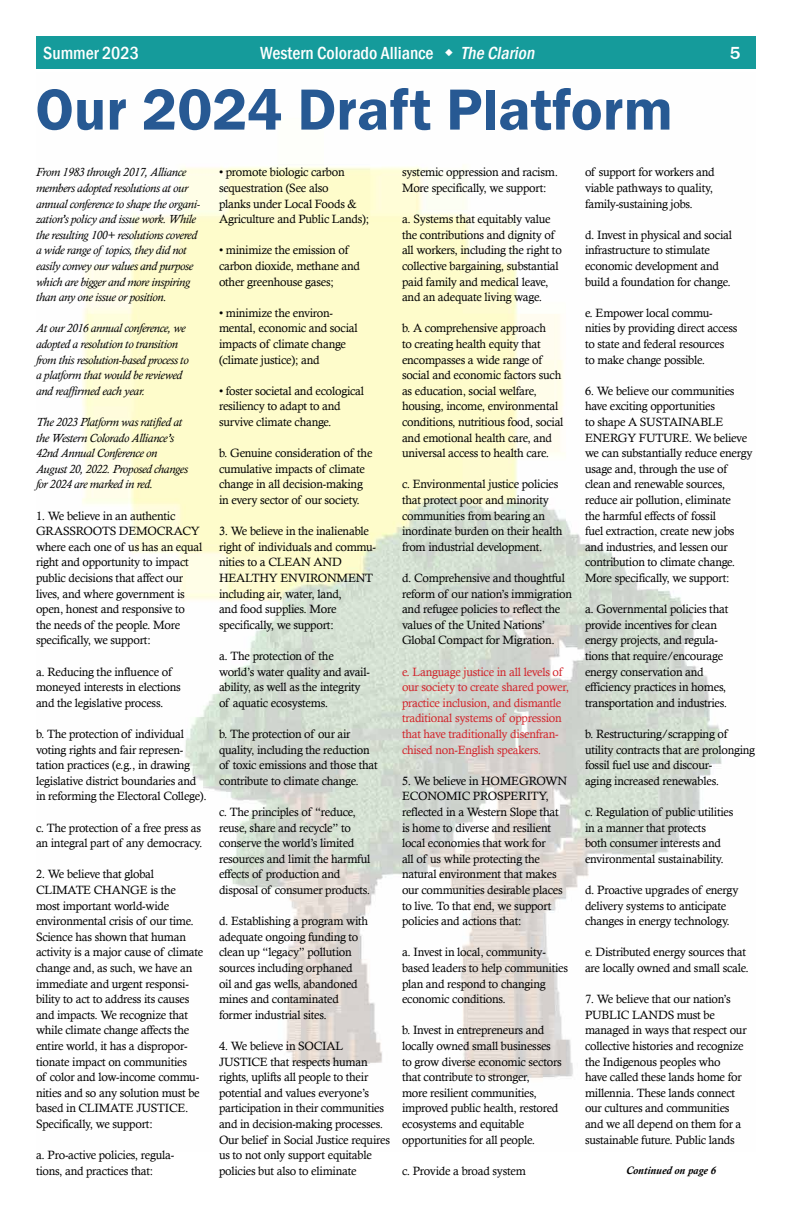
<style>
.page{position:relative;width:792px;height:1224px;background:#fff}
.page>*{position:absolute;margin:0;border:0;box-sizing:border-box;transform-origin:0 0}
.t1{font:600 60px "Franklin Gothic";color:#275993}
.t2{font:500 condensed 18px "Franklin Gothic";color:#fff}
.t3{font:italic 500 condensed 18px "Franklin Gothic";color:#fff}
.t4{font:500 18px "Franklin Gothic";color:#fff}
.t5{font:12px/15.6px "Calisto";letter-spacing:-.02em;color:#000}
.t6{font:italic 12px/15.6px "Calisto";letter-spacing:-.02em;color:#000}
.t7{font:12px/15.6px "Calisto";letter-spacing:-.02em;color:#d2232a}
.t8{font:italic 700 11px "Calisto";color:#000}
</style>
<div class="page">
<div style="left:36px;top:36px;width:720px;height:32px;background:#159b9b"></div>
<img style="left:82px;top:165px;width:640px;height:915px">
<h2 class="t2" style="left:43px;top:41px;width:97px">Summer 2023</h2>
<h2 class="t2" style="left:260px;top:41px;width:175px">Western Colorado Alliance</h2>
<h2 class="t3" style="left:461px;top:41px;width:79px">The Clarion</h2>
<h2 class="t4" style="left:730px;top:42px;width:12px">5</h2>
<h1 class="t1" style="left:35px;top:73px;width:639px">Our 2024 Draft Platform</h1>
<p class="t6" style="left:36px;top:165px;width:165px">From 1983 through 2017, Alliance members adopted resolutions at our annual conference to shape the organi&shy;zation’s policy and issue work. While the resulting 100+ resolutions covered a wide range of topics, they did not easily convey our values and purpose which are bigger and more inspiring than any one issue or position.</p>
<p class="t6" style="left:36px;top:321px;width:154px">At our 2016 annual conference, we adopted a resolution to transition from this resolution-based process to a platform that would be reviewed and reaffirmed each year.</p>
<p class="t6" style="left:36px;top:414px;width:153px">The 2023 Platform was ratified at the Western Colorado Alliance’s<br>42nd Annual Conference on<br>August 20, 2022. Proposed changes for 2024 are marked in red.</p>
<p class="t5" style="left:36px;top:508px;width:168px">1. We believe in an authentic<br>GRASSROOTS DEMOCRACY where each one of us has an equal right and opportunity to impact public decisions that affect our lives, and where government is open, honest and responsive to the needs of the people. More specifically, we support:</p>
<p class="t5" style="left:36px;top:664px;width:146px">a. Reducing the influence of moneyed interests in elections and the legislative process.</p>
<p class="t5" style="left:36px;top:726px;width:173px">b. The protection of individual voting rights and fair represen&shy;tation practices (e.g., in drawing legislative district boundaries and in reforming the Electoral College).</p>
<p class="t5" style="left:36px;top:820px;width:168px">c. The protection of a free press as an integral part of any democracy.</p>
<p class="t5" style="left:36px;top:866px;width:169px">2. We believe that global<br>CLIMATE CHANGE is the<br>most important world-wide environmental crisis of our time.<br>Science has shown that human activity is a major cause of climate change and, as such, we have an immediate and urgent responsi&shy;bility to act to address its causes and impacts. We recognize that while climate change affects the entire world, it has a dispropor&shy;tionate impact on communities<br>of color and low-income commu&shy;nities and so any solution must be based in CLIMATE JUSTICE.<br>Specifically, we support:</p>
<p class="t5" style="left:36px;top:1147px;width:140px">a. Pro-active policies, regula&shy;tions, and practices that:</p>
<p class="t5" style="left:219px;top:164px;width:152px">• promote biologic carbon sequestration (See also<br>planks under Local Foods &amp;<br>Agriculture and Public Lands);</p>
<p class="t5" style="left:219px;top:242px;width:143px">• minimize the emission of carbon dioxide, methane and other greenhouse gases;</p>
<p class="t5" style="left:219px;top:305px;width:140px">• minimize the environ&shy;mental, economic and social impacts of climate change (climate justice); and</p>
<p class="t5" style="left:219px;top:383px;width:147px">• foster societal and ecological resiliency to adapt to and survive climate change.</p>
<p class="t5" style="left:219px;top:445px;width:155px">b. Genuine consideration of the cumulative impacts of climate change in all decision-making in every sector of our society.</p>
<p class="t5" style="left:219px;top:523px;width:159px">3. We believe in the inalienable right of individuals and commu&shy;nities to a CLEAN AND<br>HEALTHY ENVIRONMENT including air, water, land,<br>and food supplies. More specifically, we support:</p>
<p class="t5" style="left:219px;top:648px;width:152px">a. The protection of the world’s water quality and avail&shy;ability, as well as the integrity of aquatic ecosystems.</p>
<p class="t5" style="left:219px;top:726px;width:160px">b. The protection of our air quality, including the reduction of toxic emissions and those that contribute to climate change.</p>
<p class="t5" style="left:219px;top:804px;width:153px">c. The principles of “reduce, reuse, share and recycle” to conserve the world’s limited resources and limit the harmful effects of production and disposal of consumer products.</p>
<p class="t5" style="left:219px;top:913px;width:151px">d. Establishing a program with adequate ongoing funding to clean up “legacy” pollution sources including orphaned oil and gas wells, abandoned mines and contaminated former industrial sites.</p>
<p class="t5" style="left:219px;top:1038px;width:173px">4. We believe in SOCIAL<br>JUSTICE that respects human rights, uplifts all people to their potential and values everyone’s participation in their communities and in decision-making processes.<br>Our belief in Social Justice requires us to not only support equitable policies but also to eliminate</p>
<p class="t5" style="left:402px;top:164px;width:158px">systemic oppression and racism.<br>More specifically, we support:</p>
<p class="t5" style="left:402px;top:211px;width:161px">a. Systems that equitably value the contributions and dignity of all workers, including the right to collective bargaining, substantial paid family and medical leave, and an adequate living wage.</p>
<p class="t5" style="left:402px;top:320px;width:163px">b. A comprehensive approach<br>to creating health equity that encompasses a wide range of social and economic factors such as education, social welfare, housing, income, environmental conditions, nutritious food, social and emotional health care, and universal access to health care.</p>
<p class="t5" style="left:402px;top:476px;width:162px">c. Environmental justice policies that protect poor and minority communities from bearing an inordinate burden on their health from industrial development.</p>
<p class="t5" style="left:402px;top:570px;width:172px">d. Comprehensive and thoughtful reform of our nation’s immigration and refugee policies to reflect the values of the United Nations’<br>Global Compact for Migration.</p>
<p class="t7" style="left:402px;top:664px;width:169px">e. Language justice in all levels of our society to create shared power, practice inclusion, and dismantle traditional systems of oppression that have traditionally disenfran&shy;chised non-English speakers.</p>
<p class="t5" style="left:402px;top:773px;width:167px">5. We believe in HOMEGROWN<br>ECONOMIC PROSPERITY, reflected in a Western Slope that is home to diverse and resilient local economies that work for<br>all of us while protecting the natural environment that makes our communities desirable places to live. To that end, we support policies and actions that:</p>
<p class="t5" style="left:402px;top:944px;width:168px">a. Invest in local, community&shy;based leaders to help communities plan and respond to changing economic conditions.</p>
<p class="t5" style="left:402px;top:1022px;width:161px">b. Invest in entrepreneurs and locally owned small businesses to grow diverse economic sectors that contribute to stronger,<br>more resilient communities, improved public health, restored ecosystems and equitable opportunities for all people.</p>
<p class="t5" style="left:402px;top:1163px;width:125px">c. Provide a broad system</p>
<p class="t5" style="left:585px;top:164px;width:131px">of support for workers and viable pathways to quality, family-sustaining jobs.</p>
<p class="t5" style="left:585px;top:227px;width:149px">d. Invest in physical and social infrastructure to stimulate economic development and build a foundation for change.</p>
<p class="t5" style="left:585px;top:305px;width:154px">e. Empower local commu&shy;nities by providing direct access to state and federal resources<br>to make change possible.</p>
<p class="t5" style="left:585px;top:383px;width:169px">6. We believe our communities have exciting opportunities<br>to shape A SUSTAINABLE<br>ENERGY FUTURE. We believe we can substantially reduce energy usage and, through the use of clean and renewable sources, reduce air pollution, eliminate<br>the harmful effects of fossil<br>fuel extraction, create new jobs and industries, and lessen our contribution to climate change.<br>More specifically, we support:</p>
<p class="t5" style="left:585px;top:601px;width:145px">a. Governmental policies that provide incentives for clean energy projects, and regula&shy;tions that require/encourage energy conservation and efficiency practices in homes, transportation and industries.</p>
<p class="t5" style="left:585px;top:726px;width:172px">b. Restructuring/scrapping of utility contracts that are prolonging fossil fuel use and discour-<br>aging increased renewables.</p>
<p class="t5" style="left:585px;top:804px;width:150px">c. Regulation of public utilities in a manner that protects<br>both consumer interests and environmental sustainability.</p>
<p class="t5" style="left:585px;top:882px;width:155px">d. Proactive upgrades of energy delivery systems to anticipate changes in energy technology.</p>
<p class="t5" style="left:585px;top:944px;width:165px">e. Distributed energy sources that are locally owned and small scale.</p>
<p class="t5" style="left:585px;top:991px;width:163px">7. We believe that our nation’s<br>PUBLIC LANDS must be managed in ways that respect our collective histories and recognize the Indigenous peoples who<br>have called these lands home for millennia. These lands connect our cultures and communities and we all depend on them for a sustainable future. Public lands</p>
<p class="t8" style="left:626px;top:1164px;width:91px">Continued on page 6</p>
</div>
